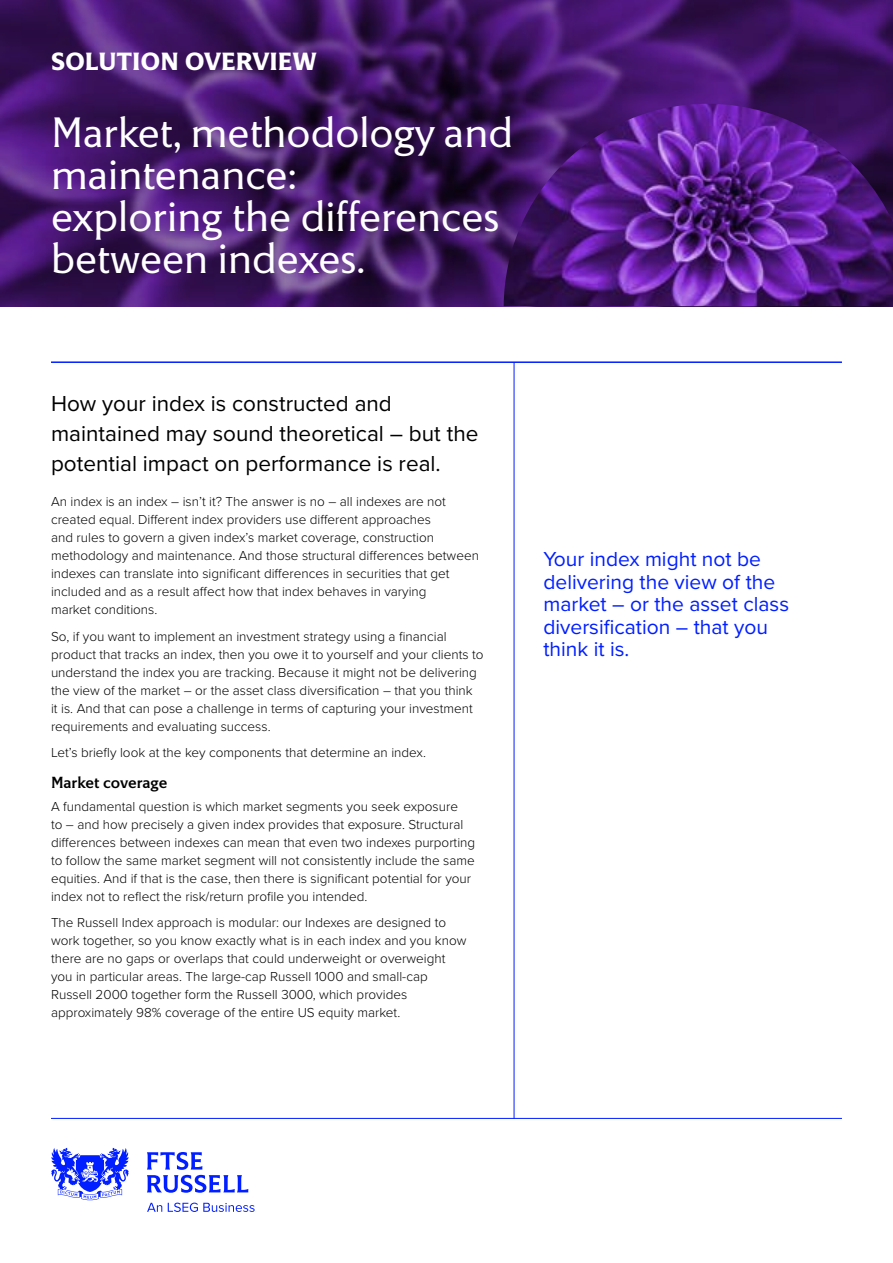
<style>
.page{position:relative;width:893px;height:1263px;background:#fff}
.page>*{position:absolute;margin:0;border:0;box-sizing:border-box;transform-origin:0 0}
.t1{font:300 43.5px/42px "LSEG Motto";color:#fff}
.t2{font:700 25.5px "LSEG Motto";color:#fff}
.t3{font:22.5px/30px "Proxima Nova";color:#000}
.t4{font:21px/22.5px "Proxima Nova";color:#001eff}
.t5{font:500 16.5px "LSEG Motto";letter-spacing:-.005em;color:#000}
.t6{font:300 13.5px/18px "Proxima Nova";color:#000}
</style>
<div class="page">
<hr style="left:51px;top:361px;width:791px;height:2px;background:#001eff">
<svg style="left:51px;top:1148px;width:204px;height:64px"></svg>
<hr style="left:51px;top:1118px;width:791px;height:1px;background:#001eff">
<svg style="left:0;top:0;width:893px;height:306px;background:#401763"></svg>
<img style="left:504px;top:104px;width:389px;height:202px">
<hr style="left:514px;top:363px;width:1px;height:756px;background:#001eff">
<h2 class="t2" style="left:51px;top:46px;width:267px">SOLUTION OVERVIEW</h2>
<h1 class="t1" style="left:51px;top:111px;width:464px">Market, methodology and maintenance:<br>exploring the differences between indexes.</h1>
<h3 class="t3" style="left:51px;top:388px;width:429px">How your index is constructed and maintained may sound theoretical – but the potential impact on performance is real.</h3>
<p class="t6" style="left:51px;top:492px;width:429px">An index is an index – isn’t it? The answer is no – all indexes are not created equal. Different index providers use different approaches<br>and rules to govern a given index’s market coverage, construction methodology and maintenance. And those structural differences between indexes can translate into significant differences in securities that get included and as a result affect how that index behaves in varying<br>market conditions.</p>
<p class="t6" style="left:51px;top:627px;width:434px">So, if you want to implement an investment strategy using a financial product that tracks an index, then you owe it to yourself and your clients to understand the index you are tracking. Because it might not be delivering the view of the market – or the asset class diversification – that you think<br>it is. And that can pose a challenge in terms of capturing your investment requirements and evaluating success.</p>
<p class="t6" style="left:51px;top:743px;width:376px">Let’s briefly look at the key components that determine an index.</p>
<p class="t5" style="left:51px;top:773px;width:118px">Market coverage</p>
<p class="t6" style="left:51px;top:796px;width:426px">A fundamental question is which market segments you seek exposure<br>to – and how precisely a given index provides that exposure. Structural differences between indexes can mean that even two indexes purporting to follow the same market segment will not consistently include the same equities. And if that is the case, then there is significant potential for your index not to reflect the risk/return profile you intended.</p>
<p class="t6" style="left:51px;top:913px;width:417px">The Russell Index approach is modular: our Indexes are designed to work together, so you know exactly what is in each index and you know there are no gaps or overlaps that could underweight or overweight you in particular areas. The large-cap Russell 1000 and small-cap Russell 2000 together form the Russell 3000, which provides approximately 98% coverage of the entire US equity market.</p>
<h3 class="t4" style="left:543px;top:547px;width:247px">Your index might not be delivering the view of the market – or the asset class diversification – that you think it is.</h3>
</div>
